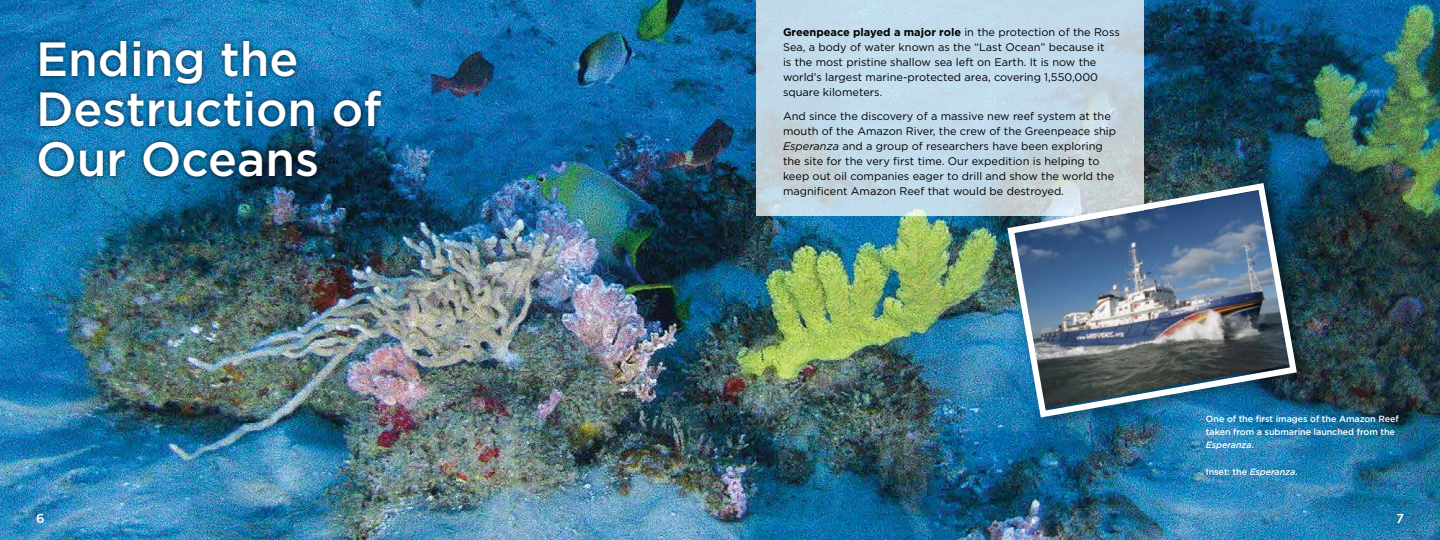
<style>
.page{position:relative;width:1440px;height:540px;background:#fff}
.page>*{position:absolute;margin:0;border:0;box-sizing:border-box;transform-origin:0 0}
.t1{font:500 48px/50px "Gotham";color:#fff}
.t2{font:500 13px "Gotham";color:#fff}
.t3{font:11px/15px "Gotham";color:#000}
.t4{font:500 9px/13px "Gotham";letter-spacing:-.01em;color:#fff}
.s1{font-weight:700}
.s2{font-style:italic}
</style>
<div class="page">
<img style="left:0;top:0;width:1440px;height:540px">
<svg style="left:756px;top:0;width:387px;height:216px;background:#c2d9e6"></svg>
<div style="left:34px;top:36px;width:352px;height:146px;background:#000;opacity:.75"></div>
<div style="left:1002px;top:178px;width:309px;height:254px;background:#000;opacity:.5"></div>
<img style="left:1004px;top:180px;width:296px;height:241px">
<h1 class="t1" style="left:36px;top:33px;width:347px">Ending the<br>Destruction of<br>Our Oceans</h1>
<p class="t3" style="left:783px;top:25px;width:338px"><span class="s1">Greenpeace played a major role</span> in the protection of the Ross Sea, a body of water known as the “Last Ocean” because it<br>is the most pristine shallow sea left on Earth. It is now the world’s largest marine-protected area, covering 1,550,000 square kilometers.</p>
<p class="t3" style="left:783px;top:109px;width:335px">And since the discovery of a massive new reef system at the mouth of the Amazon River, the crew of the Greenpeace ship <span class="s2">Esperanza</span> and a group of researchers have been exploring the site for the very first time. Our expedition is helping to keep out oil companies eager to drill and show the world the magnificent Amazon Reef that would be destroyed.</p>
<p class="t4" style="left:1206px;top:412px;width:194px">One of the first images of the Amazon Reef taken from a submarine launched from the<br><span class="s2">Esperanza</span>.</p>
<p class="t4" style="left:1206px;top:465px;width:93px">Inset: the <span class="s2">Esperanza</span>.</p>
<p class="t2" style="left:36px;top:512px;width:10px">6</p>
<p class="t2" style="left:1396px;top:512px;width:9px">7</p>
</div>
